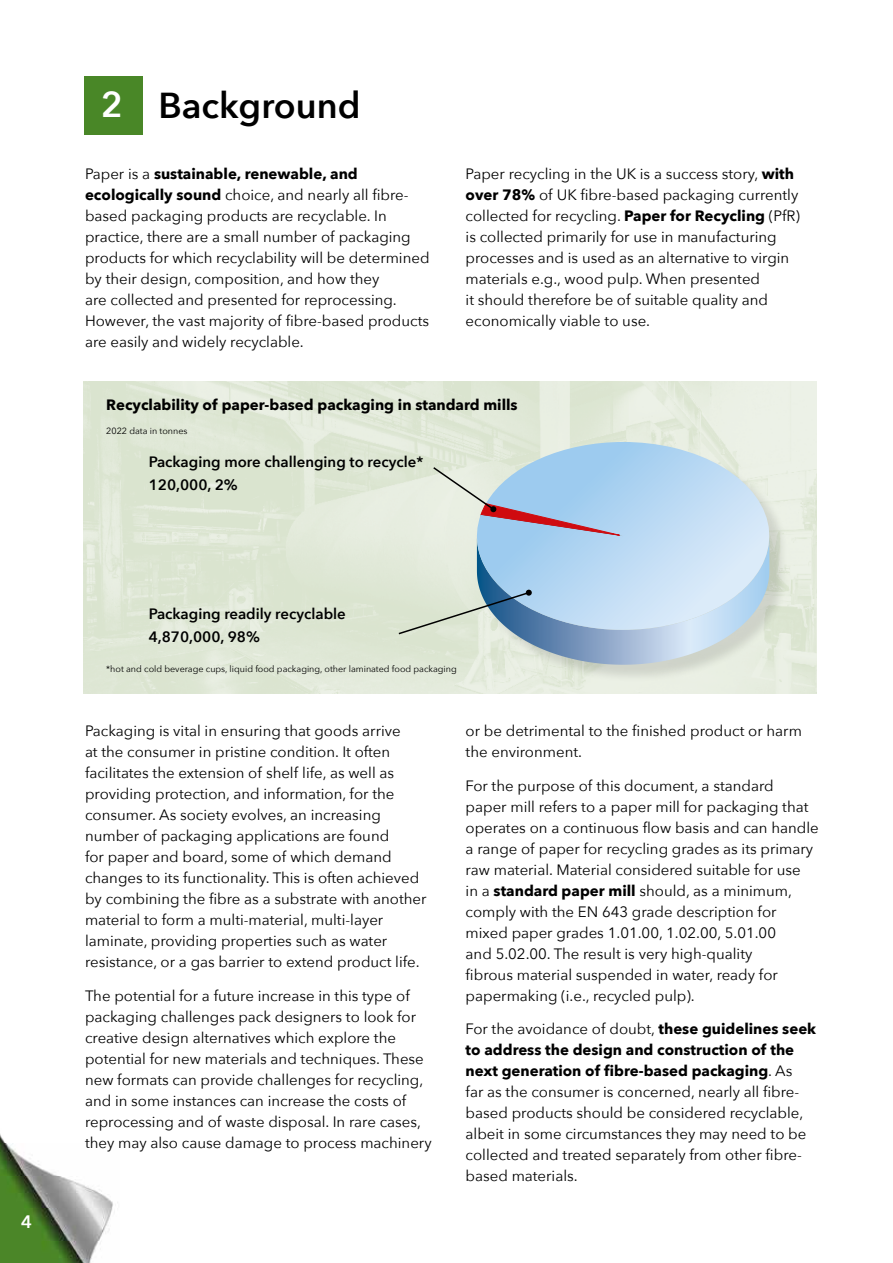
<style>
.page{position:relative;width:893px;height:1263px;background:#fff}
.page>*{position:absolute;margin:0;border:0;box-sizing:border-box;transform-origin:0 0}
.t1{font:600 36px "Avenir Next";color:#000}
.t2{font:600 18px "Avenir Next";color:#fff}
.t3{font:15px/21px "Avenir Next";color:#000}
.t4{font:600 15px/22.5px "Avenir Next";color:#000}
.t5{font:700 15px "Avenir Next";color:#000}
.t6{font:9px "Avenir Next";color:#000}
.s1{color:#fff}
.s2{font-weight:700}
</style>
<div class="page">
<img style="left:0;top:1134px;width:118px;height:129px">
<div style="left:84px;top:77px;width:58px;height:58px;background:#498727"></div>
<img style="left:84px;top:381px;width:732px;height:312px">
<div style="left:479px;top:444px;width:309px;height:239px;background:#000;opacity:.12"></div>
<svg style="left:464px;top:442px;width:324px;height:188px"></svg>
<svg style="left:397px;top:466px;width:372px;height:169px"></svg>
<p class="t2" style="left:21px;top:1206px;width:12px">4</p>
<h1 class="t1" style="left:101px;top:75px;width:261px"><span class="s1">2</span> Background</h1>
<p class="t3" style="left:85px;top:162px;width:346px">Paper is a <span class="s2">sustainable, renewable, and ecologically sound</span> choice, and nearly all fibre&shy;based packaging products are recyclable. In practice, there are a small number of packaging products for which recyclability will be determined by their design, composition, and how they<br>are collected and presented for reprocessing.<br>However, the vast majority of fibre-based products are easily and widely recyclable.</p>
<p class="t3" style="left:466px;top:162px;width:336px">Paper recycling in the UK is a success story, <span class="s2">with over 78%</span> of UK fibre-based packaging currently collected for recycling. <span class="s2">Paper for Recycling</span> (PfR) is collected primarily for use in manufacturing processes and is used as an alternative to virgin materials e.g., wood pulp. When presented<br>it should therefore be of suitable quality and economically viable to use.</p>
<p class="t5" style="left:106px;top:392px;width:413px">Recyclability of paper-based packaging in standard mills</p>
<p class="t6" style="left:106px;top:423px;width:83px">2022 data in tonnes</p>
<p class="t4" style="left:149px;top:450px;width:276px">Packaging more challenging to recycle*<br>120,000, 2%</p>
<p class="t4" style="left:149px;top:603px;width:199px">Packaging readily recyclable<br>4,870,000, 98%</p>
<p class="t6" style="left:106px;top:661px;width:352px">*hot and cold beverage cups, liquid food packaging, other laminated food packaging</p>
<p class="t3" style="left:85px;top:719px;width:343px">Packaging is vital in ensuring that goods arrive<br>at the consumer in pristine condition. It often facilitates the extension of shelf life, as well as providing protection, and information, for the consumer. As society evolves, an increasing number of packaging applications are found<br>for paper and board, some of which demand changes to its functionality. This is often achieved by combining the fibre as a substrate with another material to form a multi-material, multi-layer laminate, providing properties such as water resistance, or a gas barrier to extend product life.</p>
<p class="t3" style="left:85px;top:984px;width:348px">The potential for a future increase in this type of packaging challenges pack designers to look for creative design alternatives which explore the potential for new materials and techniques. These new formats can provide challenges for recycling, and in some instances can increase the costs of reprocessing and of waste disposal. In rare cases, they may also cause damage to process machinery</p>
<p class="t3" style="left:466px;top:719px;width:338px">or be detrimental to the finished product or harm the environment.</p>
<p class="t3" style="left:466px;top:774px;width:355px">For the purpose of this document, a standard<br>paper mill refers to a paper mill for packaging that operates on a continuous flow basis and can handle a range of paper for recycling grades as its primary raw material. Material considered suitable for use<br>in a <span class="s2">standard paper mill</span> should, as a minimum, comply with the EN 643 grade description for mixed paper grades 1.01.00, 1.02.00, 5.01.00<br>and 5.02.00. The result is very high-quality<br>fibrous material suspended in water, ready for papermaking (i.e., recycled pulp).</p>
<p class="t3" style="left:466px;top:1018px;width:352px">For the avoidance of doubt, <span class="s2">these guidelines seek to address the design and construction of the next generation of fibre-based packaging</span>. As<br>far as the consumer is concerned, nearly all fibre&shy;based products should be considered recyclable, albeit in some circumstances they may need to be collected and treated separately from other fibre&shy;based materials.</p>
</div>
